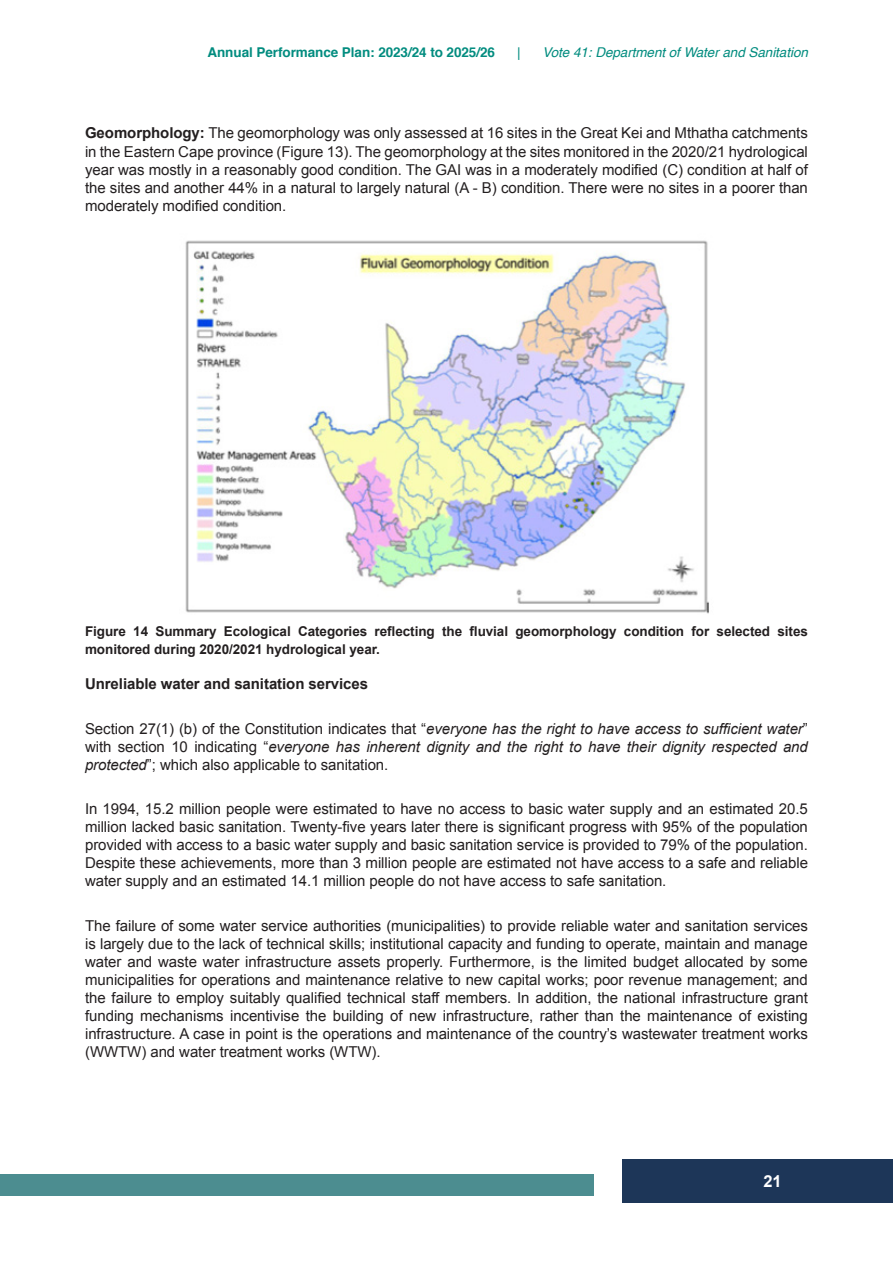
<style>
.page{position:relative;width:893px;height:1263px;background:#fff}
.page>*{position:absolute;margin:0;border:0;box-sizing:border-box;transform-origin:0 0}
.t1{font:700 16.5px "Arial";color:#fff}
.t2{font:15px/18px "Arial";letter-spacing:-.005em;color:#231f20;text-align:justify}
.t3{font:italic 15px/18px "Arial";letter-spacing:-.005em;color:#231f20;text-align:justify}
.t4{font:700 15px "Arial";letter-spacing:-.005em;color:#231f20}
.t5{font:700 13.5px/18px "Arial";letter-spacing:-.005em;color:#231f20}
.t6{font:700 13.5px "Helvetica";letter-spacing:-.005em;color:#028c7f}
.t7{font:italic 13.5px "Helvetica";letter-spacing:-.005em;color:#028c7f}
.t8{font:13.5px "Arial";color:#028c7f}
.s1{font-weight:700}
.s2{font-style:normal}
</style>
<div class="page">
<div style="left:0;top:1174px;width:594px;height:7px;background:#4c8d90"></div>
<div style="left:0;top:1180px;width:594px;height:8px;background:#4c8d90"></div>
<div style="left:0;top:1188px;width:594px;height:7px;background:#4c8d90"></div>
<div style="left:815px;top:1159px;width:78px;height:43px;background:#1d3658"></div>
<div style="left:622px;top:1159px;width:131px;height:43px;background:#1d3658"></div>
<div style="left:730px;top:1159px;width:85px;height:43px;background:#1d3658"></div>
<img style="left:185px;top:240px;width:524px;height:374px">
<p class="t6" style="left:207px;top:41px;width:289px">Annual Performance Plan: 2023/24 to 2025/26</p>
<p class="t8" style="left:517px;top:43px;width:5px">|</p>
<p class="t7" style="left:543px;top:41px;width:267px">Vote 41: Department of Water and Sanitation</p>
<p class="t2" style="left:85px;top:124px;width:724px"><span class="s1">Geomorphology:</span> The geomorphology was only assessed at 16 sites in the Great Kei and Mthatha catchments in the Eastern Cape province (Figure 13). The geomorphology at the sites monitored in the 2020/21 hydrological year was mostly in a reasonably good condition. The GAI was in a moderately modified (C) condition at half of the sites and another 44% in a natural to largely natural (A - B) condition. There were no sites in a poorer than moderately modified condition.</p>
<p class="t5" style="left:85px;top:623px;width:724px">Figure 14 Summary Ecological Categories reflecting the fluvial geomorphology condition for selected sites monitored during 2020/2021 hydrological year.</p>
<p class="t4" style="left:85px;top:674px;width:285px">Unreliable water and sanitation services</p>
<p class="t3" style="left:85px;top:720px;width:724px"><span class="s2">Section 27(1) (b) of the Constitution indicates that “</span>everyone has the right to have access to sufficient water<span class="s2">” with section 10 indicating “</span>everyone has inherent dignity and the right to have their dignity respected and protected<span class="s2">”; which also applicable to sanitation.</span></p>
<p class="t2" style="left:85px;top:800px;width:724px">In 1994, 15.2 million people were estimated to have no access to basic water supply and an estimated 20.5 million lacked basic sanitation. Twenty-five years later there is significant progress with 95% of the population provided with access to a basic water supply and basic sanitation service is provided to 79% of the population.<br>Despite these achievements, more than 3 million people are estimated not have access to a safe and reliable water supply and an estimated 14.1 million people do not have access to safe sanitation.</p>
<p class="t2" style="left:85px;top:917px;width:724px">The failure of some water service authorities (municipalities) to provide reliable water and sanitation services is largely due to the lack of technical skills; institutional capacity and funding to operate, maintain and manage water and waste water infrastructure assets properly. Furthermore, is the limited budget allocated by some municipalities for operations and maintenance relative to new capital works; poor revenue management; and the failure to employ suitably qualified technical staff members. In addition, the national infrastructure grant funding mechanisms incentivise the building of new infrastructure, rather than the maintenance of existing infrastructure. A case in point is the operations and maintenance of the country’s wastewater treatment works (WWTW) and water treatment works (WTW).</p>
<p class="t1" style="left:763px;top:1170px;width:20px">21</p>
</div>
